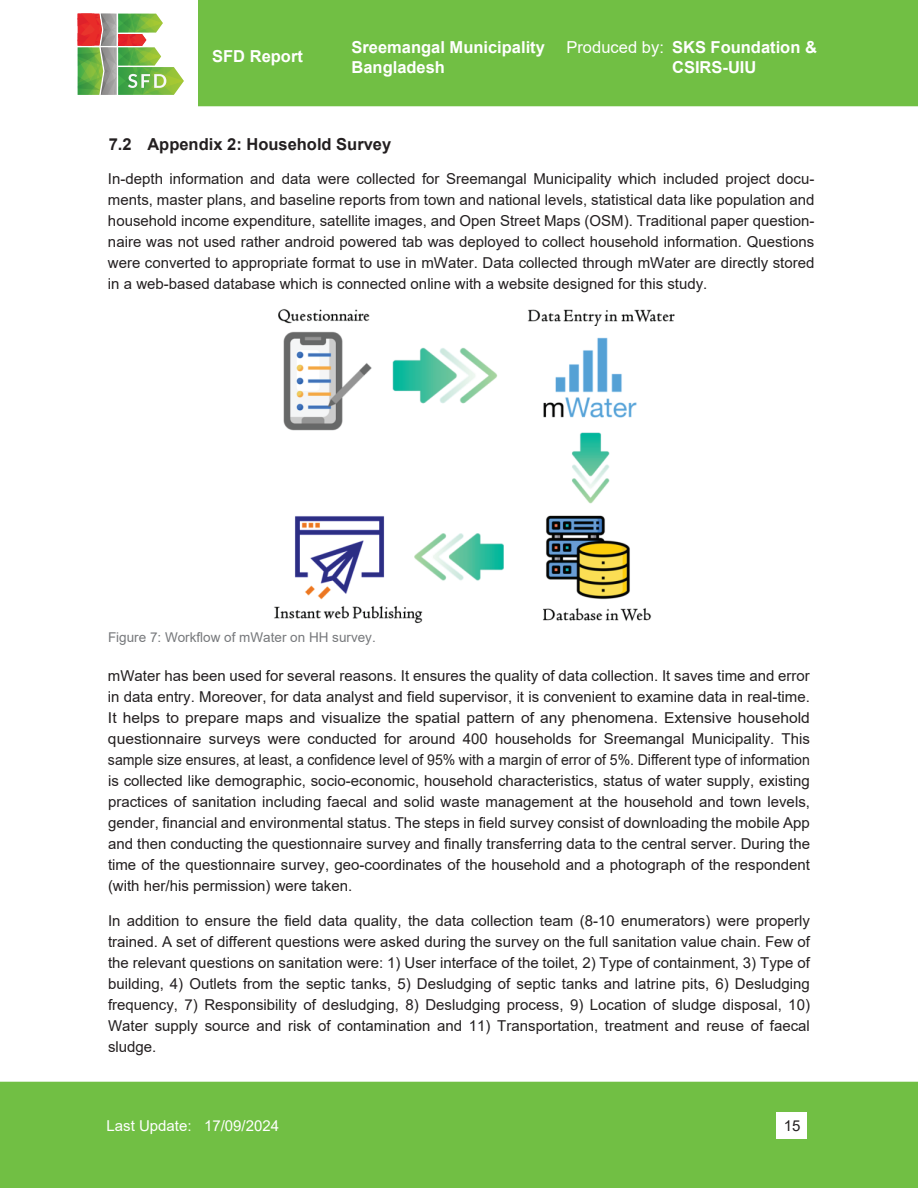
<style>
.page{position:relative;width:918px;height:1188px;background:#fff}
.page>*{position:absolute;margin:0;border:0;box-sizing:border-box;transform-origin:0 0}
.t1{font:700 16.5px/19.8px "Arial";color:#fff}
.t2{font:700 16.5px "Arial";color:#231f20}
.t3{font:16.5px "Arial";color:#fff}
.t4{font:15px/21px "Arial";color:#231f20;text-align:justify}
.t5{font:15px "Arial";color:#fff}
.t6{font:13.5px "Arial";color:#76787b}
.s1{font-weight:400}
</style>
<div class="page">
<img style="left:274px;top:309px;width:401px;height:315px">
<div style="left:0;top:1082px;width:918px;height:106px;background:#71bf44"></div>
<div style="left:198px;top:0;width:720px;height:106px;background:#71bf44"></div>
<svg style="left:77px;top:13px;width:107px;height:82px"></svg>
<div style="left:777px;top:1112px;width:30px;height:27px;background:#fff"></div>
<p class="t1" style="left:352px;top:38px;width:195px">Sreemangal Municipality<br>Bangladesh</p>
<p class="t1" style="left:672px;top:38px;width:146px;text-indent:-106px"><span class="s1">Produced by:</span> SKS Foundation &amp;<br>CSIRS-UIU</p>
<p class="t1" style="left:212px;top:46px;width:92px"><span class="s1">E</span>SFD Report</p>
<p class="t3" style="left:223px;top:44px;width:137px">xecutive Summary</p>
<p class="t2" style="left:109px;top:132px;width:284px">7.2 Appendix 2: Household Survey</p>
<p class="t4" style="left:108px;top:168px;width:708px">In-depth information and data were collected for Sreemangal Municipality which included project docu&shy;ments, master plans, and baseline reports from town and national levels, statistical data like population and household income expenditure, satellite images, and Open Street Maps (OSM). Traditional paper question&shy;naire was not used rather android powered tab was deployed to collect household information. Questions were converted to appropriate format to use in mWater. Data collected through mWater are directly stored in a web-based database which is connected online with a website designed for this study.</p>
<p class="t6" style="left:108px;top:628px;width:269px">Figure 7: Workflow of mWater on HH survey.</p>
<p class="t4" style="left:108px;top:666px;width:704px">mWater has been used for several reasons. It ensures the quality of data collection. It saves time and error in data entry. Moreover, for data analyst and field supervisor, it is convenient to examine data in real-time.<br>It helps to prepare maps and visualize the spatial pattern of any phenomena. Extensive household questionnaire surveys were conducted for around 400 households for Sreemangal Municipality. This sample size ensures, at least, a confidence level of 95% with a margin of error of 5%. Different type of information is collected like demographic, socio-economic, household characteristics, status of water supply, existing practices of sanitation including faecal and solid waste management at the household and town levels, gender, financial and environmental status. The steps in field survey consist of downloading the mobile App and then conducting the questionnaire survey and finally transferring data to the central server. During the time of the questionnaire survey, geo-coordinates of the household and a photograph of the respondent (with her/his permission) were taken.</p>
<p class="t4" style="left:108px;top:910px;width:704px">In addition to ensure the field data quality, the data collection team (8-10 enumerators) were properly trained. A set of different questions were asked during the survey on the full sanitation value chain. Few of the relevant questions on sanitation were: 1) User interface of the toilet, 2) Type of containment, 3) Type of building, 4) Outlets from the septic tanks, 5) Desludging of septic tanks and latrine pits, 6) Desludging frequency, 7) Responsibility of desludging, 8) Desludging process, 9) Location of sludge disposal, 10)<br>Water supply source and risk of contamination and 11) Transportation, treatment and reuse of faecal sludge.</p>
<p class="t5" style="left:106px;top:1115px;width:174px">Last Update: 17/09/2024</p>
<p class="t4" style="left:784px;top:1115px;width:18px">15</p>
</div>
